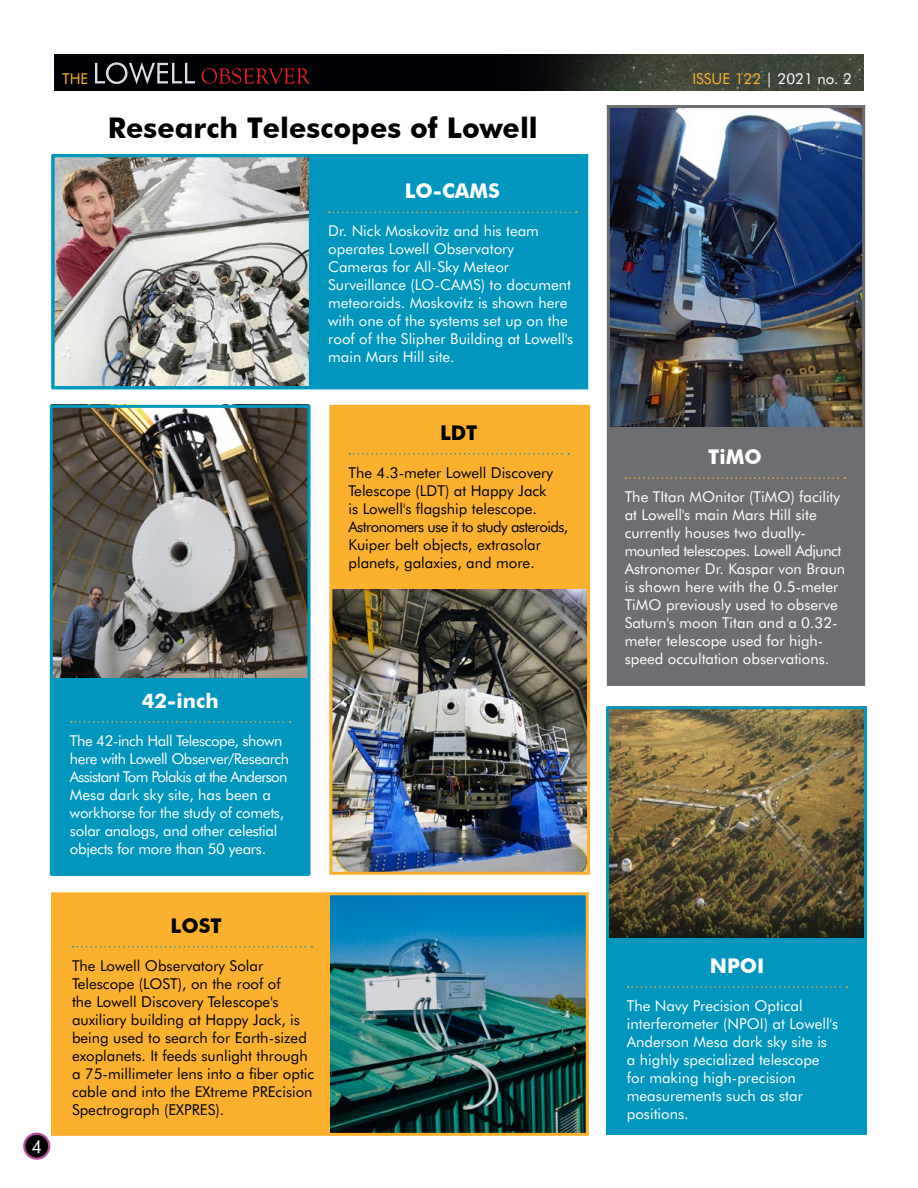
<style>
.page{position:relative;width:918px;height:1188px;background:#fff}
.page>*{position:absolute;margin:0;border:0;box-sizing:border-box;transform-origin:0 0}
.t1{font:700 28.5px "Futura BT";color:#000}
.t2{font:700 20.25px "Futura BT";color:#fff}
.t3{font:700 20.25px "Futura BT";color:#000}
.t4{font:18px "Futura BT";color:#fff}
.t5{font:15px/18px "Futura BT";color:#fff}
.t6{font:15px/18px "Futura BT";color:#000}
.t7{font:15px/18px "Futura BT";letter-spacing:-.02em;color:#fff}
.t8{font:15px "Futura BT";color:#fcb12e}
.s1{color:#fcb12e}
</style>
<div class="page">
<div style="left:24px;top:1134px;width:25px;height:25px;background:#000;border-radius:50%"></div>
<div style="left:23px;top:1133px;width:27px;height:27px;border:2px solid #b94d9c;border-radius:50%"></div>
<img style="left:55px;top:54px;width:809px;height:36px">
<svg style="left:202px;top:68px;width:109px;height:16px;background:#39070c"></svg>
<svg style="left:95px;top:62px;width:100px;height:22px;background:#3c3d40"></svg>
<div style="left:309px;top:156px;width:277px;height:232px;background:#0096bd"></div>
<div style="left:52px;top:893px;width:281px;height:242px;background:#fcb12e"></div>
<div style="left:609px;top:426px;width:255px;height:258px;background:#6d6e71"></div>
<div style="left:608px;top:931px;width:258px;height:204px;background:#0096bd"></div>
<div style="left:51px;top:666px;width:258px;height:209px;background:#0096bd"></div>
<div style="left:330px;top:405px;width:258px;height:190px;background:#fcb12e"></div>
<svg style="left:329px;top:212px;width:248px;height:1px"></svg>
<svg style="left:73px;top:946px;width:239px;height:2px"></svg>
<svg style="left:625px;top:477px;width:221px;height:2px"></svg>
<svg style="left:628px;top:986px;width:220px;height:2px"></svg>
<svg style="left:71px;top:721px;width:220px;height:2px"></svg>
<svg style="left:349px;top:453px;width:220px;height:2px"></svg>
<img style="left:54px;top:409px;width:252px;height:269px">
<img style="left:610px;top:710px;width:253px;height:227px">
<img style="left:330px;top:896px;width:255px;height:236px">
<img style="left:611px;top:109px;width:250px;height:317px">
<img style="left:51px;top:154px;width:258px;height:235px">
<img style="left:333px;top:590px;width:253px;height:281px">
<div style="left:52px;top:154px;width:536px;height:235px;border:3px solid #0096bd"></div>
<div style="left:607px;top:105px;width:258px;height:581px;border:3px solid #6d6e71"></div>
<div style="left:50px;top:405px;width:260px;height:470px;border:3px solid #0096bd"></div>
<div style="left:329px;top:405px;width:261px;height:470px;border:3px solid #fcb12e"></div>
<div style="left:606px;top:706px;width:261px;height:429px;border:3px solid #0096bd"></div>
<div style="left:51px;top:892px;width:538px;height:244px;border:3px solid #fcb12e"></div>
<p class="t8" style="left:62px;top:69px;width:28px">THE</p>
<p class="t5" style="left:692px;top:69px;width:161px"><span class="s1">ISSUE 122</span> | 2021 no. 2</p>
<h1 class="t1" style="left:108px;top:111px;width:431px">Research Telescopes of Lowell</h1>
<h2 class="t2" style="left:405px;top:179px;width:97px">LO-CAMS</h2>
<p class="t5" style="left:328px;top:222px;width:247px">Dr. Nick Moskovitz and his team operates Lowell Observatory<br>Cameras for All-Sky Meteor<br>Surveillance (LO-CAMS) to document meteoroids. Moskovitz is shown here with one of the systems set up on the roof of the Slipher Building at Lowell's main Mars Hill site.</p>
<h2 class="t3" style="left:440px;top:420px;width:39px">LDT</h2>
<p class="t6" style="left:349px;top:463px;width:221px">The 4.3-meter Lowell Discovery<br>Telescope (LDT) at Happy Jack<br>is Lowell's flagship telescope.<br>Astronomers use it to study asteroids,<br>Kuiper belt objects, extrasolar planets, galaxies, and more.</p>
<p class="t4" style="left:31px;top:1136px;width:12px">4</p>
<h2 class="t2" style="left:142px;top:688px;width:78px">42-inch</h2>
<p class="t7" style="left:70px;top:732px;width:221px">The 42-inch Hall Telescope, shown here with Lowell Observer/Research Assistant Tom Polakis at the Anderson Mesa dark sky site, has been a workhorse for the study of comets, solar analogs, and other celestial objects for more than 50 years.</p>
<h2 class="t3" style="left:171px;top:913px;width:53px">LOST</h2>
<p class="t6" style="left:72px;top:956px;width:244px">The Lowell Observatory Solar Telescope (LOST), on the roof of<br>the Lowell Discovery Telescope's auxiliary building at Happy Jack, is being used to search for Earth-sized exoplanets. It feeds sunlight through a 75-millimeter lens into a fiber optic cable and into the EXtreme PREcision Spectrograph (EXPRES).</p>
<h2 class="t2" style="left:708px;top:444px;width:55px">TiMO</h2>
<p class="t5" style="left:625px;top:488px;width:222px">The TItan MOnitor (TiMO) facility at Lowell's main Mars Hill site currently houses two dually&shy;mounted telescopes. Lowell Adjunct<br>Astronomer Dr. Kaspar von Braun is shown here with the 0.5-meter<br>TiMO previously used to observe<br>Saturn's moon Titan and a 0.32- meter telescope used for high&shy;speed occultation observations.</p>
<h2 class="t2" style="left:710px;top:953px;width:56px">NPOI</h2>
<p class="t5" style="left:627px;top:997px;width:213px">The Navy Precision Optical interferometer (NPOI) at Lowell's<br>Anderson Mesa dark sky site is a highly specialized telescope for making high-precision measurements such as star positions.</p>
</div>
